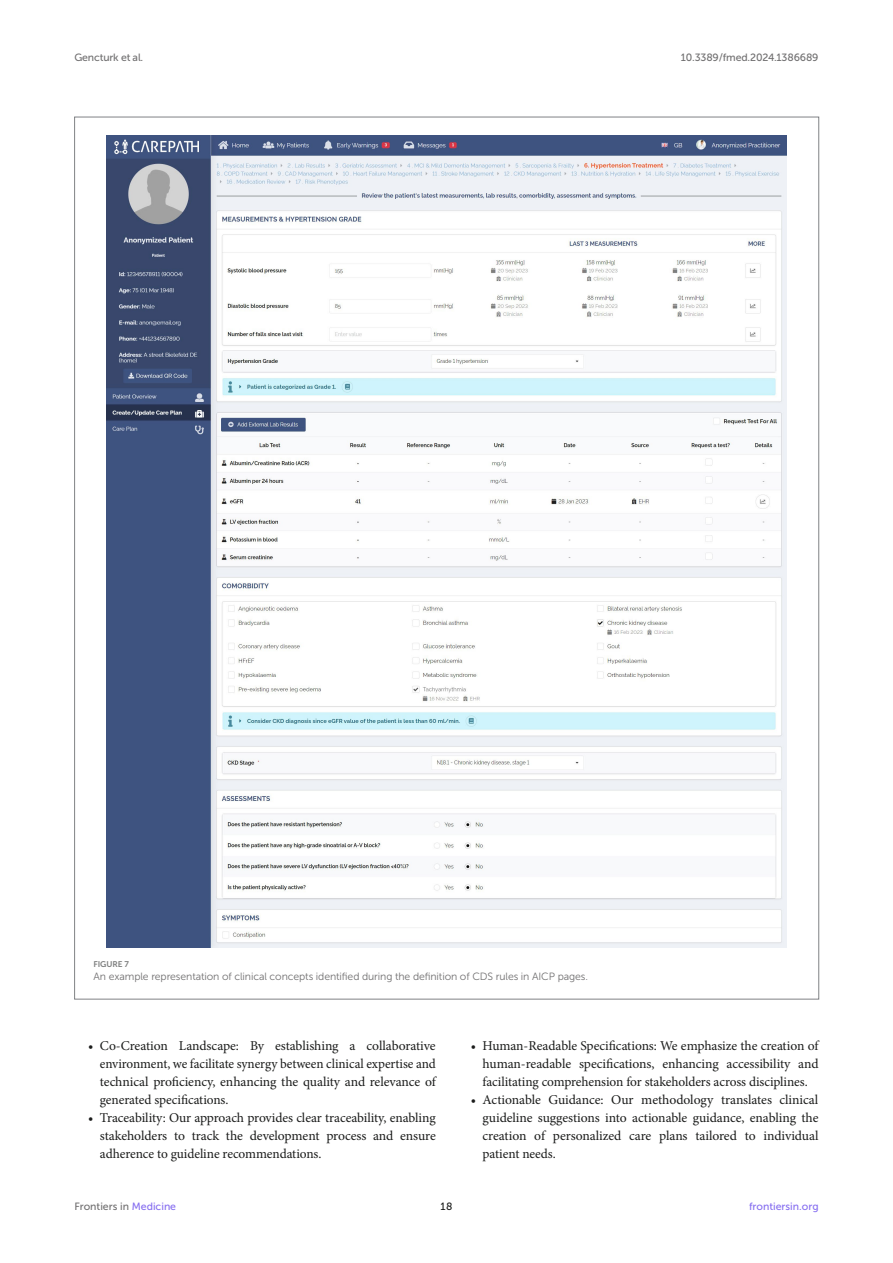
<style>
.page{position:relative;width:893px;height:1263px;background:#fff}
.page>*{position:absolute;margin:0;border:0;box-sizing:border-box;transform-origin:0 0}
.BL_MID{font:13.5px/18px "Minion Pro";letter-spacing:-.005em;color:#1b1c1b;text-align:justify}
.BL_BLW{font:13.5px/18px "Minion Pro";letter-spacing:-.005em;color:#1b1c1b;text-align:justify}
.FIG_LEG{font:10.5px "Museo Sans 300";letter-spacing:-.01em;color:#706f70}
.t1{font:10.5px "Museo Sans 500";letter-spacing:-.015em;color:#706f70}
.t2{font:10.5px "Museo Sans 500";color:#856df0}
.t3{font:10.5px "Museo Sans 500";color:#1b1c1b}
.FIG_HD{font:8.25px "Museo Sans 700";letter-spacing:-.01em;color:#7e7f7f}
.s1{color:#856df0}
</style>
<div class="page">
<img style="left:106px;top:136px;width:681px;height:812px">
<p class="t1" style="left:74px;top:51px;width:70px">Gencturk et al.</p>
<p class="t1" style="left:681px;top:51px;width:139px">10.3389/fmed.2024.1386689</p>
<p class="FIG_HD" style="left:94px;top:959px;width:37px">FIGURE 7</p>
<p class="FIG_LEG" style="left:94px;top:971px;width:496px">An example representation of clinical concepts identified during the definition of CDS rules in AICP pages.</p>
<p class="BL_MID" style="left:100px;top:1037px;width:337px;text-indent:-12px">• Co-Creation Landscape: By establishing a collaborative environment, we facilitate synergy between clinical expertise and technical proficiency, enhancing the quality and relevance of generated specifications.</p>
<p class="BL_MID" style="left:100px;top:1109px;width:337px;text-indent:-12px">• Traceability: Our approach provides clear traceability, enabling stakeholders to track the development process and ensure adherence to guideline recommendations.</p>
<p class="BL_MID" style="left:483px;top:1037px;width:337px;text-indent:-12px">• Human-Readable Specifications: We emphasize the creation of human-readable specifications, enhancing accessibility and facilitating comprehension for stakeholders across disciplines.</p>
<p class="BL_BLW" style="left:483px;top:1091px;width:337px;text-indent:-12px">• Actionable Guidance: Our methodology translates clinical guideline suggestions into actionable guidance, enabling the creation of personalized care plans tailored to individual patient needs.</p>
<p class="t1" style="left:74px;top:1200px;width:103px">Frontiers in <span class="s1">Medicine</span></p>
<p class="t3" style="left:440px;top:1200px;width:14px">18</p>
<p class="t2" style="left:749px;top:1200px;width:71px">frontiersin.org</p>
</div>
